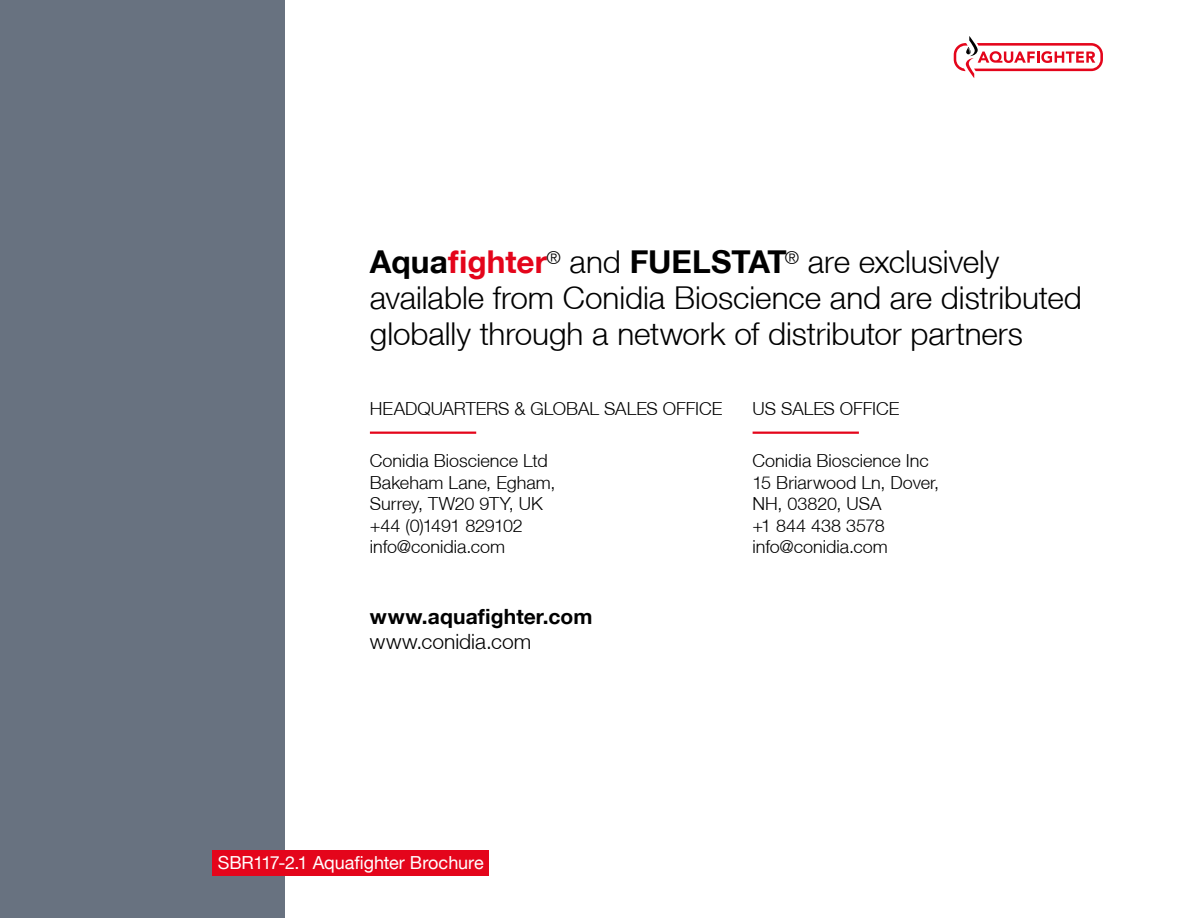
<style>
.page{position:relative;width:1188px;height:918px;background:#fff}
.page>*{position:absolute;margin:0;border:0;box-sizing:border-box;transform-origin:0 0}
.t1{font:300 31.5px/36px "Helvetica Neue LT";color:#000}
.t2{font:700 21px "Helvetica Neue LT";letter-spacing:.005em;color:#000}
.t3{font:300 21px "Helvetica Neue LT";color:#000}
.t4{font:300 18px/21.6px "Helvetica Neue LT";color:#000}
.t5{font:18px "Helvetica Neue LT";letter-spacing:-.005em;color:#fff}
.s1{font-weight:700}
.s2{font-weight:700;color:#e4051b}
</style>
<div class="page">
<div style="left:0;top:0;width:285px;height:918px;background:#687280"></div>
<svg style="left:954px;top:36px;width:149px;height:42px"></svg>
<hr style="left:370px;top:432px;width:106px;height:2px;background:#e4051b">
<hr style="left:753px;top:432px;width:106px;height:2px;background:#e4051b">
<div style="left:213px;top:850px;width:276px;height:25px;background:#e4051b"></div>
<h1 class="t1" style="left:370px;top:247px;width:713px"><span class="s1">Aqua</span><span class="s2">fighter</span><sup>®</sup> and <span class="s1">FUELSTAT</span><sup>®</sup> are exclusively available from Conidia Bioscience and are distributed globally through a network of distributor partners</h1>
<p class="t4" style="left:370px;top:397px;width:354px">HEADQUARTERS &amp; GLOBAL SALES OFFICE</p>
<p class="t4" style="left:753px;top:397px;width:148px">US SALES OFFICE</p>
<p class="t4" style="left:370px;top:452px;width:187px">Conidia Bioscience Ltd<br>Bakeham Lane, Egham,<br>Surrey, TW20 9TY, UK +44 (0)1491 829102 info@conidia.com</p>
<p class="t4" style="left:753px;top:449px;width:188px">Conidia Bioscience Inc<br>15 Briarwood Ln, Dover,<br>NH, 03820, USA<br>+1 844 438 3578 info@conidia.com</p>
<p class="t2" style="left:370px;top:603px;width:224px">www.aquafighter.com</p>
<p class="t3" style="left:370px;top:634px;width:163px">www.conidia.com</p>
<p class="t5" style="left:218px;top:851px;width:268px">SBR117-2.1 Aquafighter Brochure</p>
<p class="t5" style="left:221px;top:851px;width:171px">Aquafighter brochure</p>
<p class="t5" style="left:414px;top:855px;width:66px">page 20</p>
</div>
